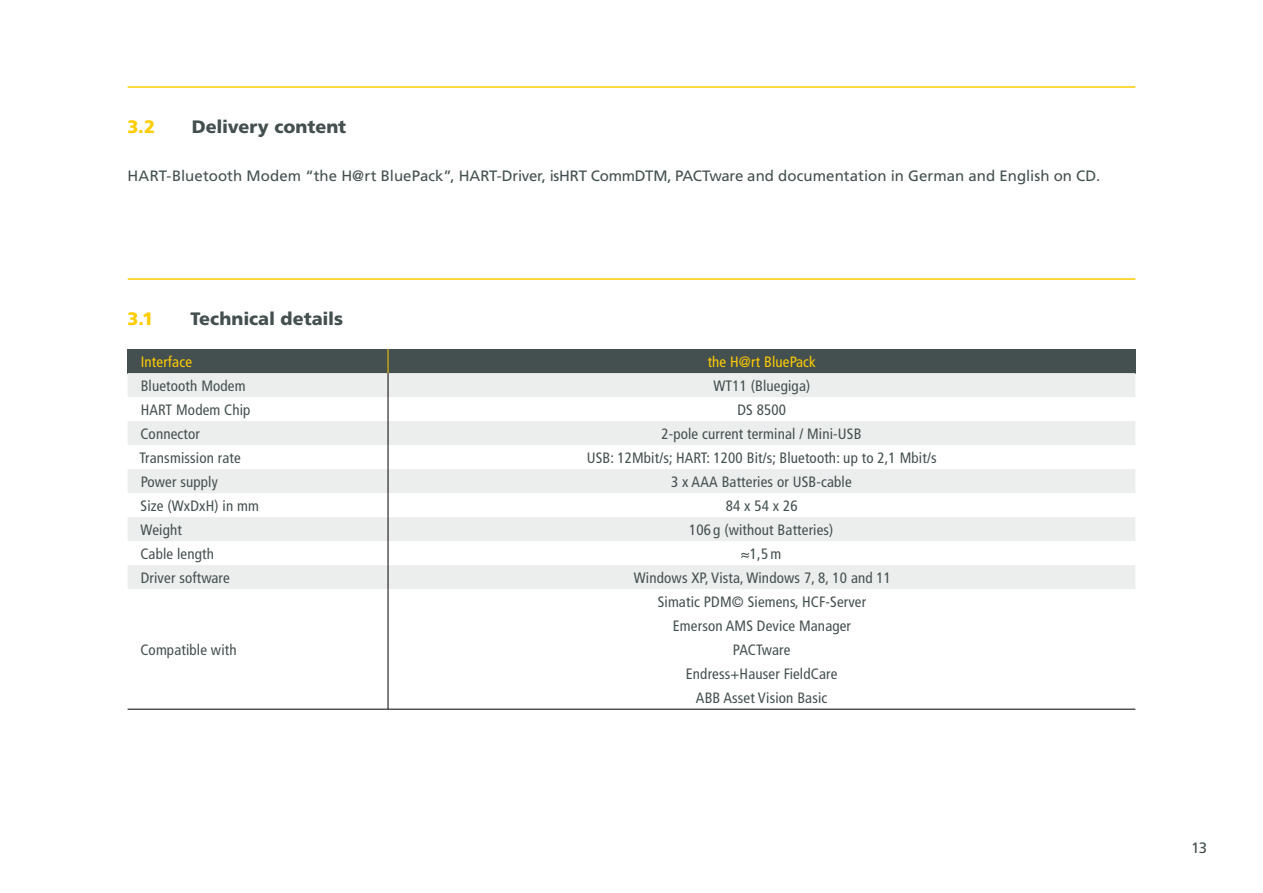
<style>
.page{position:relative;width:1263px;height:893px;background:#fff}
.page>*{position:absolute;margin:0;border:0;box-sizing:border-box;transform-origin:0 0}
.t1{font:900 18px "Frutiger LT Std";letter-spacing:-.005em;color:#444f50}
.t2{font:900 18px "Frutiger LT Std";color:#fc0}
.t3{font:condensed 15px/24px "Frutiger LT Std";letter-spacing:.01em;color:#444f50;text-align:center}
.t4{font:15px "Frutiger LT Std";color:#444f50}
.t5{font:condensed 15px "Frutiger LT Std";letter-spacing:.01em;color:#fc0}
</style>
<div class="page">
<hr style="left:128px;top:278px;width:1007px;height:2px;background:#fc0">
<div style="left:128px;top:349px;width:260px;height:24px;background:#444f50"></div>
<div style="left:388px;top:349px;width:747px;height:24px;background:#444f50"></div>
<svg style="left:128px;top:373px;width:1007px;height:216px;fill:#eceded"></svg>
<hr style="left:388px;top:589px;width:1px;height:120px;background:#000">
<svg style="left:388px;top:349px;width:1px;height:240px"></svg>
<hr style="left:128px;top:709px;width:260px;height:1px;background:#000">
<hr style="left:388px;top:709px;width:747px;height:1px;background:#000">
<hr style="left:128px;top:86px;width:1007px;height:2px;background:#fc0">
<p class="t2" style="left:127px;top:116px;width:29px">3.2</p>
<p class="t1" style="left:192px;top:116px;width:156px">Delivery content</p>
<p class="t4" style="left:128px;top:167px;width:974px">HART-Bluetooth Modem “the H@rt BluePack”, HART-Driver, isHRT CommDTM, PACTware and documentation in German and English on CD.</p>
<p class="t2" style="left:128px;top:308px;width:27px">3.1</p>
<p class="t1" style="left:190px;top:308px;width:154px">Technical details</p>
<p class="t5" style="left:141px;top:353px;width:53px">Interface</p>
<p class="t5" style="left:708px;top:353px;width:110px">the H@rt BluePack</p>
<p class="t3" style="left:141px;top:374px;width:106px">Bluetooth Modem</p>
<p class="t3" style="left:713px;top:374px;width:98px">WT11 (Bluegiga)</p>
<p class="t3" style="left:141px;top:398px;width:111px">HART Modem Chip</p>
<p class="t3" style="left:737px;top:398px;width:50px">DS 8500</p>
<p class="t3" style="left:140px;top:422px;width:61px">Connector</p>
<p class="t3" style="left:661px;top:422px;width:202px">2-pole current terminal / Mini-USB</p>
<p class="t3" style="left:140px;top:446px;width:103px">Transmission rate</p>
<p class="t3" style="left:587px;top:446px;width:351px">USB: 12Mbit/s; HART: 1200 Bit/s; Bluetooth: up to 2,1 Mbit/s</p>
<p class="t3" style="left:141px;top:470px;width:79px">Power supply</p>
<p class="t3" style="left:671px;top:470px;width:182px">3 x AAA Batteries or USB-cable</p>
<p class="t3" style="left:141px;top:494px;width:120px">Size (WxDxH) in mm</p>
<p class="t3" style="left:726px;top:494px;width:74px">84 x 54 x 26</p>
<p class="t3" style="left:141px;top:518px;width:43px">Weight</p>
<p class="t3" style="left:689px;top:518px;width:146px">106 g (without Batteries)</p>
<p class="t3" style="left:140px;top:542px;width:75px">Cable length</p>
<p class="t3" style="left:741px;top:542px;width:42px">≈1,5 m</p>
<p class="t3" style="left:141px;top:566px;width:91px">Driver software</p>
<p class="t3" style="left:634px;top:566px;width:259px">Windows XP, Vista, Windows 7, 8, 10 and 11</p>
<p class="t3" style="left:140px;top:638px;width:98px">Compatible with</p>
<p class="t3" style="left:658px;top:590px;width:210px">Simatic PDM© Siemens, HCF-Server<br>Emerson AMS Device Manager<br>PACTware<br>Endress+Hauser FieldCare<br>ABB Asset Vision Basic</p>
<p class="t4" style="left:1191px;top:839px;width:17px">13</p>
</div>
